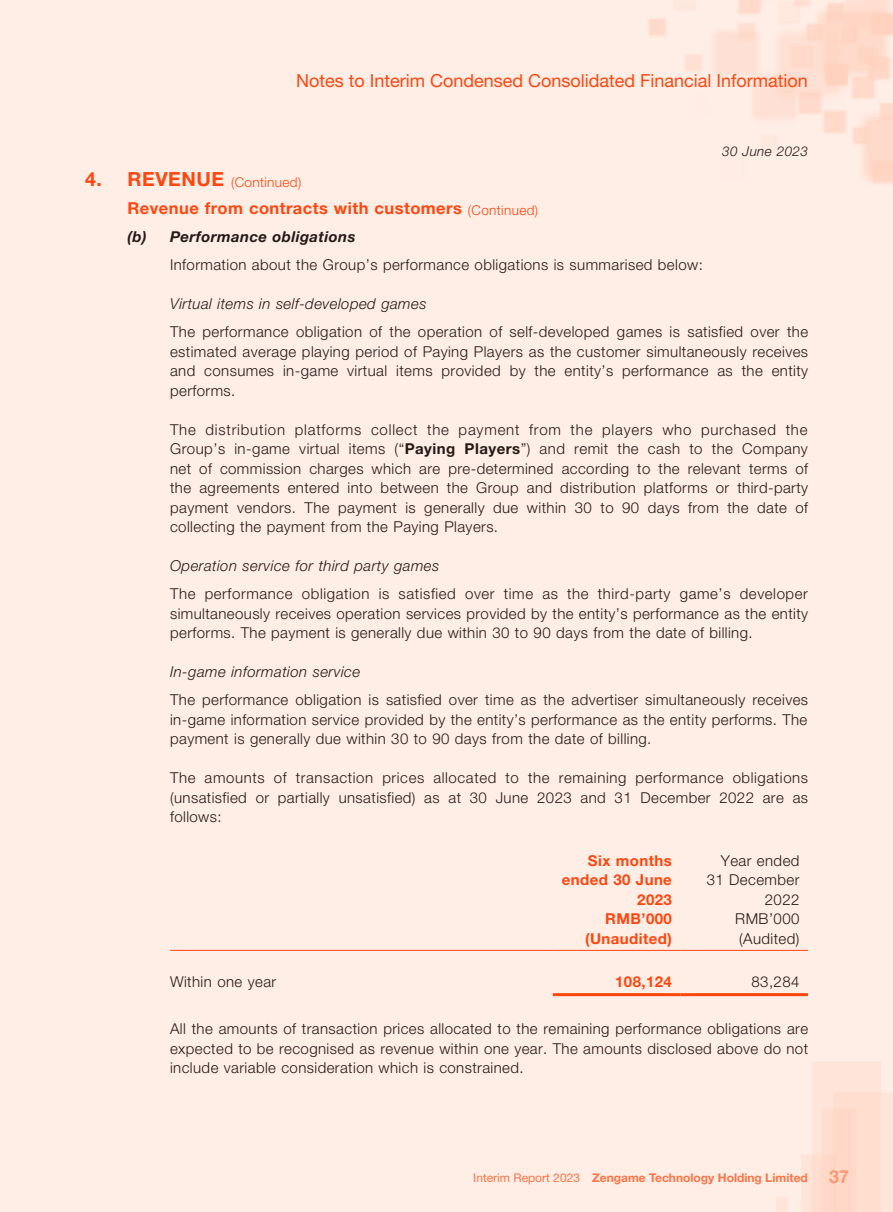
<style>
.page{position:relative;width:893px;height:1212px;background:#fff}
.page>*{position:absolute;margin:0;border:0;box-sizing:border-box;transform-origin:0 0}
.t1{font:18px "Helvetica Neue LT Std";color:#ff460f}
.t2{font:700 16.5px "Helvetica Neue LT Std";letter-spacing:.03em;color:#ff460f}
.t3{font:300 15px/19.5px "Helvetica Neue LT Std";letter-spacing:.03em;color:#231916;text-align:justify}
.t4{font:italic 300 15px "Helvetica Neue LT Std";letter-spacing:.03em;color:#231916}
.t5{font:700 15px/19.5px "Helvetica Neue LT Std";letter-spacing:.03em;color:#ff460f;text-align:right}
.t6{font:italic 700 15px "Helvetica Neue LT Std";letter-spacing:.03em;color:#231916}
.t7{font:300 13.5px "Helvetica Neue LT Std";letter-spacing:.03em;color:#ff460f}
.t8{font:italic 300 13.5px "Helvetica Neue LT Std";letter-spacing:.03em;color:#231916}
.t9{font:700 12px "Helvetica Neue LT Std";color:#ff7345}
.s1{font-weight:700;font-size:19.5px}
.s2{font-weight:300;font-size:13.5px}
.s3{font-weight:700}
.s4{font-weight:400}
.s5{font-size:18px;color:#ff9872}
</style>
<div class="page">
<hr style="left:170px;top:950px;width:383px;height:1px;background:#ff460f">
<hr style="left:553px;top:950px;width:127px;height:1px;background:#ff460f">
<hr style="left:680px;top:950px;width:128px;height:1px;background:#ff460f">
<hr style="left:553px;top:993px;width:127px;height:3px;background:#ff460f">
<hr style="left:680px;top:993px;width:128px;height:3px;background:#ff460f">
<p class="t1" style="left:296px;top:70px;width:513px">Notes to Interim Condensed Consolidated Financial Information</p>
<p class="t8" style="left:722px;top:143px;width:87px">30 June 2023</p>
<p class="t7" style="left:85px;top:174px;width:218px"><span class="s1">4. REVENUE</span> (Continued)</p>
<p class="t2" style="left:128px;top:198px;width:412px">Revenue from contracts with customers <span class="s2">(Continued)</span></p>
<p class="t6" style="left:128px;top:228px;width:230px">(b) Performance obligations</p>
<p class="t3" style="left:170px;top:255px;width:534px">Information about the Group’s performance obligations is summarised below:</p>
<p class="t4" style="left:170px;top:295px;width:258px">Virtual items in self-developed games</p>
<p class="t3" style="left:170px;top:322px;width:640px">The performance obligation of the operation of self-developed games is satisfied over the estimated average playing period of Paying Players as the customer simultaneously receives and consumes in-game virtual items provided by the entity’s performance as the entity performs.</p>
<p class="t3" style="left:170px;top:419px;width:640px">The distribution platforms collect the payment from the players who purchased the Group’s in-game virtual items (“<span class="s3">Paying Players</span>”) and remit the cash to the Company net of commission charges which are pre-determined according to the relevant terms of the agreements entered into between the Group and distribution platforms or third-party payment vendors. The payment is generally due within 30 to 90 days from the date of collecting the payment from the Paying Players.</p>
<p class="t4" style="left:170px;top:557px;width:271px">Operation service for third party games</p>
<p class="t3" style="left:170px;top:584px;width:640px">The performance obligation is satisfied over time as the third-party game’s developer simultaneously receives operation services provided by the entity’s performance as the entity performs. The payment is generally due within 30 to 90 days from the date of billing.</p>
<p class="t4" style="left:170px;top:663px;width:192px">In-game information service</p>
<p class="t3" style="left:170px;top:690px;width:640px">The performance obligation is satisfied over time as the advertiser simultaneously receives in-game information service provided by the entity’s performance as the entity performs. The payment is generally due within 30 to 90 days from the date of billing.</p>
<p class="t3" style="left:170px;top:768px;width:640px">The amounts of transaction prices allocated to the remaining performance obligations (unsatisfied or partially unsatisfied) as at 30 June 2023 and 31 December 2022 are as follows:</p>
<p class="t5" style="left:562px;top:850px;width:112px">Six months ended 30 June</p>
<p class="t3" style="left:707px;top:850px;width:94px;text-align:right">Year ended<br>31 December</p>
<p class="t5" style="left:637px;top:889px;width:36px">2023</p>
<p class="t3" style="left:765px;top:889px;width:36px">2022</p>
<p class="t5" style="left:605px;top:909px;width:68px">RMB’000</p>
<p class="t3" style="left:735px;top:909px;width:66px">RMB’000</p>
<p class="t5" style="left:585px;top:928px;width:88px">(Unaudited)</p>
<p class="t3" style="left:739px;top:928px;width:62px">(Audited)</p>
<p class="t3" style="left:170px;top:972px;width:108px">Within one year</p>
<p class="t5" style="left:615px;top:972px;width:58px">108,124</p>
<p class="t3" style="left:751px;top:972px;width:49px">83,284</p>
<p class="t3" style="left:170px;top:1019px;width:639px">All the amounts of transaction prices allocated to the remaining performance obligations are expected to be recognised as revenue within one year. The amounts disclosed above do not include variable consideration which is constrained.</p>
<p class="t9" style="left:473px;top:1170px;width:377px"><span class="s4">Interim Report 2023</span> Zengame Technology Holding Limited <span class="s5">37</span></p>
</div>
